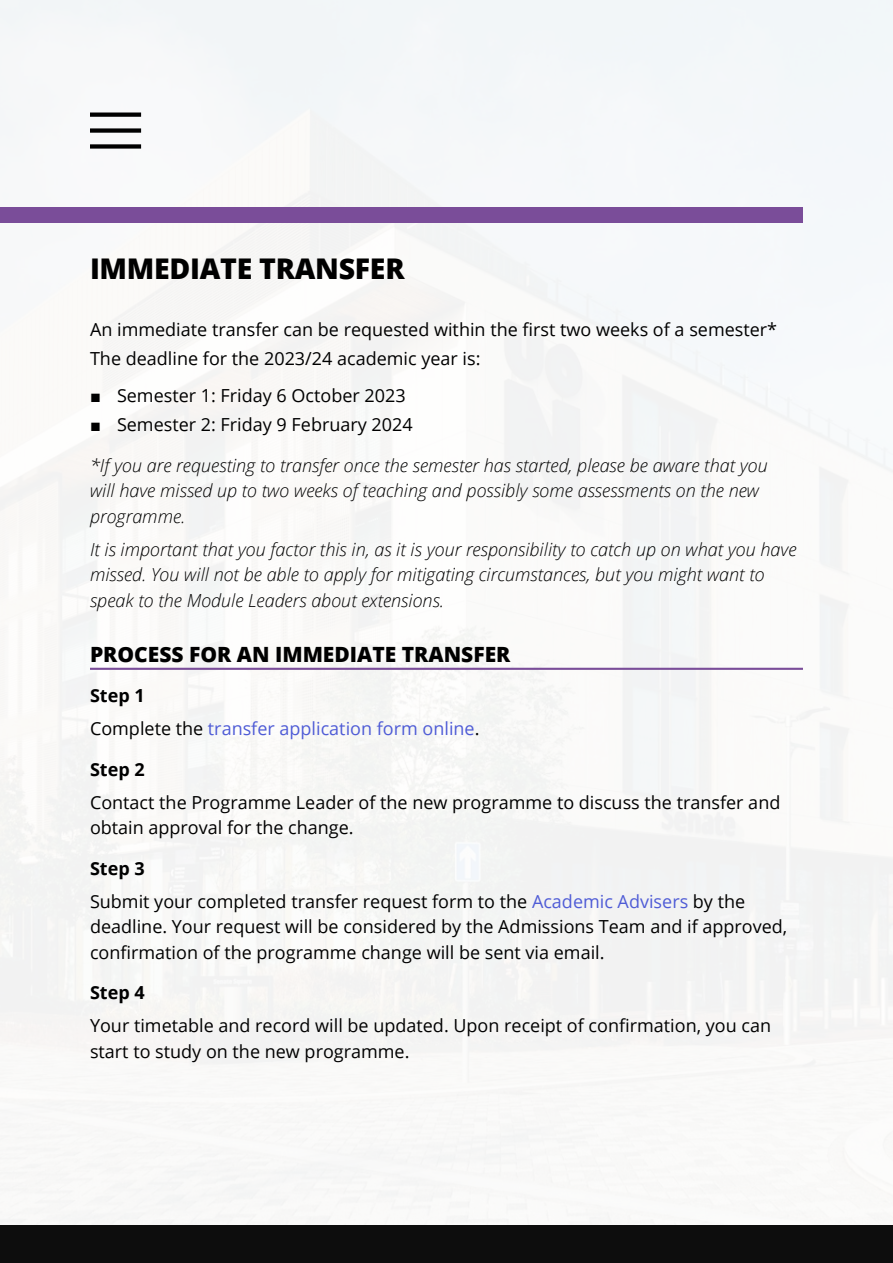
<style>
.page{position:relative;width:893px;height:1263px;background:#f7f8f8}
.page>*{position:absolute;margin:0;border:0;box-sizing:border-box;transform-origin:0 0}
.t1{font:800 28.5px "Open Sans";letter-spacing:-.01em;color:#000}
.line{font:800 21px "Open Sans";color:#000}
.t2{font:18px/25.5px "Open Sans";color:#000}
.t3{font:italic 300 18px/25.5px "Open Sans";color:#000}
.t4{font:18px "Open Sans";color:#4f5cd6}
.t5{font:700 18px "Open Sans";color:#000}
.s1{font-family:"Arial"}
.s2{color:#000}
.s3{color:#4f5cd6}
</style>
<div class="page">
<div style="left:90px;top:144px;width:51px;height:5px;background:#000"></div>
<div style="left:90px;top:128px;width:51px;height:5px;background:#000"></div>
<svg style="left:90px;top:113px;width:51px;height:4px"></svg>
<div style="left:0;top:1226px;width:893px;height:37px;background:#0d0d0d"></div>
<hr style="left:90px;top:668px;width:713px;height:2px;background:#7a4d99">
<div style="left:0;top:207px;width:803px;height:15px;background:#7a4d99"></div>
<p class="t1" style="left:90px;top:247px;width:316px">IMMEDIATE TRANSFER</p>
<p class="t2" style="left:90px;top:316px;width:689px">An immediate transfer can be requested within the first two weeks of a semester*</p>
<p class="t2" style="left:90px;top:346px;width:392px">The deadline for the 2023/24 academic year is:</p>
<p class="t2" style="left:90px;top:382px;width:317px"><span class="s1">■</span> Semester 1: Friday 6 October 2023</p>
<p class="t2" style="left:90px;top:411px;width:324px"><span class="s1">■</span> Semester 2: Friday 9 February 2024</p>
<p class="t3" style="left:90px;top:452px;width:679px">*If you are requesting to transfer once the semester has started, please be aware that you will have missed up to two weeks of teaching and possibly some assessments on the new programme.</p>
<p class="t3" style="left:90px;top:536px;width:708px">It is important that you factor this in, as it is your responsibility to catch up on what you have missed. You will not be able to apply for mitigating circumstances, but you might want to speak to the Module Leaders about extensions.</p>
<p class="line" style="left:90px;top:638px;width:422px">PROCESS FOR AN IMMEDIATE TRANSFER</p>
<p class="t5" style="left:90px;top:683px;width:56px">Step 1</p>
<p class="t4" style="left:90px;top:716px;width:391px"><span class="s2">Complete the</span> transfer application form online<span class="s2">.</span></p>
<p class="t5" style="left:90px;top:756px;width:56px">Step 2</p>
<p class="t2" style="left:90px;top:789px;width:692px">Contact the Programme Leader of the new programme to discuss the transfer and obtain approval for the change.</p>
<p class="t5" style="left:90px;top:855px;width:56px">Step 3</p>
<p class="t2" style="left:90px;top:888px;width:699px">Submit your completed transfer request form to the <span class="s3">Academic Advisers</span> by the deadline. Your request will be considered by the Admissions Team and if approved, confirmation of the programme change will be sent via email.</p>
<p class="t5" style="left:90px;top:980px;width:56px">Step 4</p>
<p class="t2" style="left:90px;top:1012px;width:683px">Your timetable and record will be updated. Upon receipt of confirmation, you can start to study on the new programme.</p>
</div>
